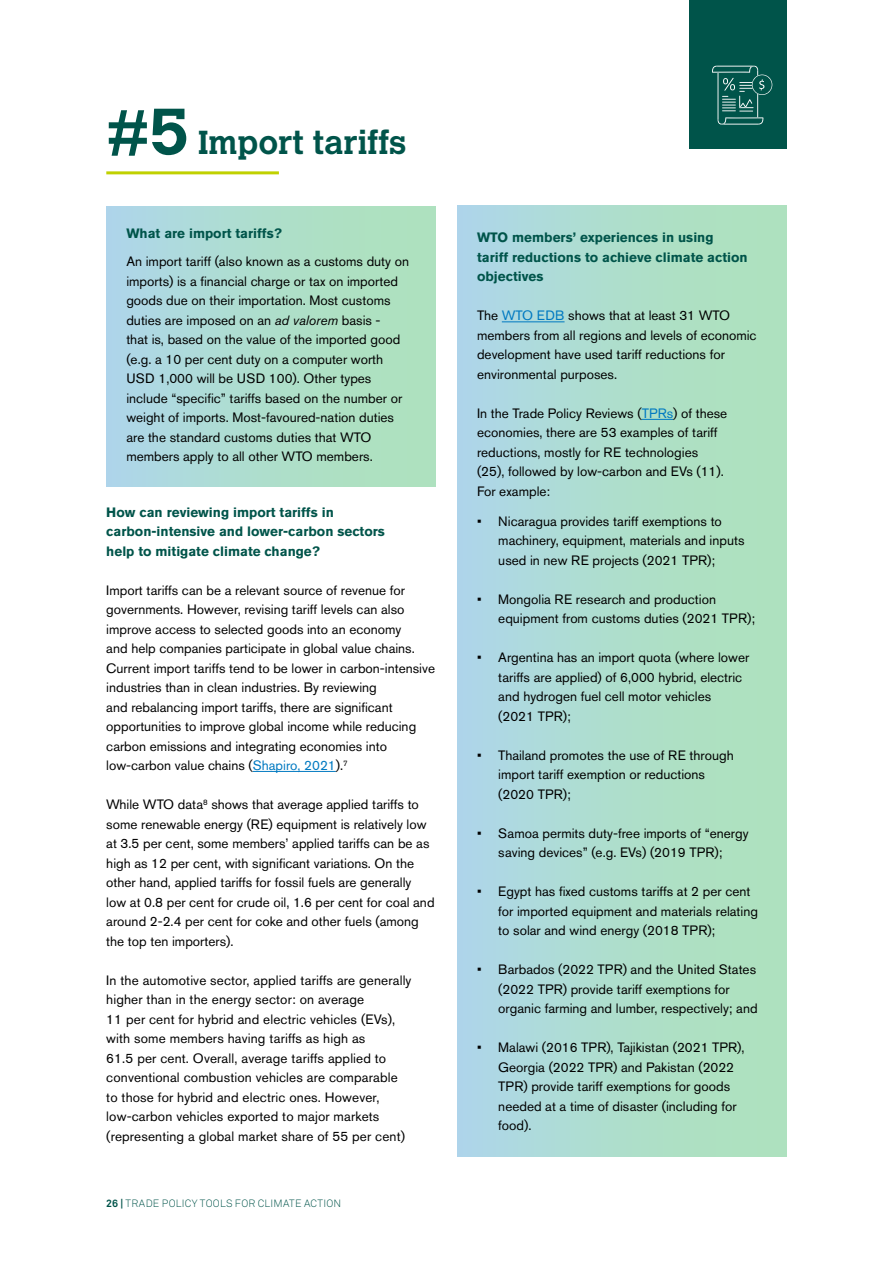
<style>
.page{position:relative;width:893px;height:1263px;background:#fff}
.page>*{position:absolute;margin:0;border:0;box-sizing:border-box;transform-origin:0 0}
.t1{font:700 33px "Calvert MT Std";color:#00544a}
.t2{font:13.5px/19.5px "Akzidenz Grotesk BE";color:#000}
.t3{font:700 13.5px/19.5px "Akzidenz Grotesk BE";color:#00544a}
.t4{font:300 10.5px "Akkurat Pro";letter-spacing:.025em;color:#00544a}
.s1{font-size:64.5px}
.s2{font-style:italic}
.s3{color:#0079c1}
.s4{font-weight:700}
</style>
<div class="page">
<hr style="left:106px;top:171px;width:173px;height:3px;background:#c0d100">
<div style="left:689px;top:0;width:98px;height:149px;background:#00544a"></div>
<hr style="left:253px;top:771px;width:83px;height:1px;background:#0079c1">
<svg style="left:712px;top:66px;width:60px;height:59px"></svg>
<div style="left:106px;top:206px;width:330px;height:281px;background:linear-gradient(to right,#aed7e6,#aee3b8)"></div>
<div style="left:457px;top:206px;width:330px;height:951px;background:linear-gradient(to right,#aed7e6,#aee3b8)"></div>
<hr style="left:502px;top:321px;width:63px;height:1px;background:#0079c1">
<hr style="left:642px;top:419px;width:31px;height:1px;background:#0079c1">
<h1 class="t1" style="left:106px;top:122px;width:302px"><span class="s1">#5</span> Import tariffs</h1>
<p class="t3" style="left:126px;top:223px;width:157px">What are import tariffs?</p>
<p class="t2" style="left:126px;top:252px;width:284px">An import tariff (also known as a customs duty on imports) is a financial charge or tax on imported goods due on their importation. Most customs duties are imposed on an <span class="s2">ad valorem</span> basis -<br>that is, based on the value of the imported good (e.g. a 10 per cent duty on a computer worth USD 1,000 will be USD 100). Other types include “specific” tariffs based on the number or weight of imports. Most-favoured-nation duties are the standard customs duties that WTO members apply to all other WTO members.</p>
<p class="t3" style="left:106px;top:502px;width:280px">How can reviewing import tariffs in carbon-intensive and lower-carbon sectors help to mitigate climate change?</p>
<p class="t2" style="left:106px;top:580px;width:330px">Import tariffs can be a relevant source of revenue for governments. However, revising tariff levels can also improve access to selected goods into an economy<br>and help companies participate in global value chains.<br>Current import tariffs tend to be lower in carbon‑intensive industries than in clean industries. By reviewing<br>and rebalancing import tariffs, there are significant opportunities to improve global income while reducing carbon emissions and integrating economies into low‑carbon value chains (<span class="s3">Shapiro, 2021</span>).<sup>7</sup></p>
<p class="t2" style="left:106px;top:794px;width:330px">While WTO data<sup>8</sup> shows that average applied tariffs to some renewable energy (RE) equipment is relatively low at 3.5 per cent, some members’ applied tariffs can be as high as 12 per cent, with significant variations. On the other hand, applied tariffs for fossil fuels are generally low at 0.8 per cent for crude oil, 1.6 per cent for coal and around 2-2.4 per cent for coke and other fuels (among the top ten importers).</p>
<p class="t2" style="left:106px;top:970px;width:307px">In the automotive sector, applied tariffs are generally higher than in the energy sector: on average<br>11 per cent for hybrid and electric vehicles (EVs), with some members having tariffs as high as<br>61.5 per cent. Overall, average tariffs applied to conventional combustion vehicles are comparable to those for hybrid and electric ones. However, low-carbon vehicles exported to major markets (representing a global market share of 55 per cent)</p>
<p class="t4" style="left:106px;top:1197px;width:237px"><span class="s4">26 |</span> TRADE POLICY TOOLS FOR CLIMATE ACTION</p>
<p class="t3" style="left:477px;top:228px;width:272px">WTO members’ experiences in using tariff reductions to achieve climate action objectives</p>
<p class="t2" style="left:477px;top:306px;width:281px">The <span class="s3">WTO EDB</span> shows that at least 31 WTO members from all regions and levels of economic development have used tariff reductions for environmental purposes.</p>
<p class="t2" style="left:477px;top:403px;width:252px">In the Trade Policy Reviews (<span class="s3">TPRs</span>) of these economies, there are 53 examples of tariff reductions, mostly for RE technologies (25), followed by low-carbon and EVs (11).<br>For example:</p>
<p class="t2" style="left:498px;top:511px;width:248px;text-indent:-21px">• Nicaragua provides tariff exemptions to machinery, equipment, materials and inputs used in new RE projects (2021 TPR);</p>
<p class="t2" style="left:498px;top:589px;width:258px;text-indent:-21px">• Mongolia RE research and production equipment from customs duties (2021 TPR);</p>
<p class="t2" style="left:498px;top:648px;width:252px;text-indent:-21px">• Argentina has an import quota (where lower tariffs are applied) of 6,000 hybrid, electric and hydrogen fuel cell motor vehicles (2021 TPR);</p>
<p class="t2" style="left:498px;top:745px;width:237px;text-indent:-21px">• Thailand promotes the use of RE through import tariff exemption or reductions (2020 TPR);</p>
<p class="t2" style="left:477px;top:823px;width:273px;text-align:center">• Samoa permits duty-free imports of “energy saving devices” (e.g. EVs) (2019 TPR);</p>
<p class="t2" style="left:498px;top:882px;width:261px;text-indent:-21px">• Egypt has fixed customs tariffs at 2 per cent for imported equipment and materials relating to solar and wind energy (2018 TPR);</p>
<p class="t2" style="left:498px;top:960px;width:261px;text-indent:-21px">• Barbados (2022 TPR) and the United States (2022 TPR) provide tariff exemptions for organic farming and lumber, respectively; and</p>
<p class="t2" style="left:498px;top:1038px;width:248px;text-indent:-21px">• Malawi (2016 TPR), Tajikistan (2021 TPR), Georgia (2022 TPR) and Pakistan (2022<br>TPR) provide tariff exemptions for goods needed at a time of disaster (including for food).</p>
</div>
